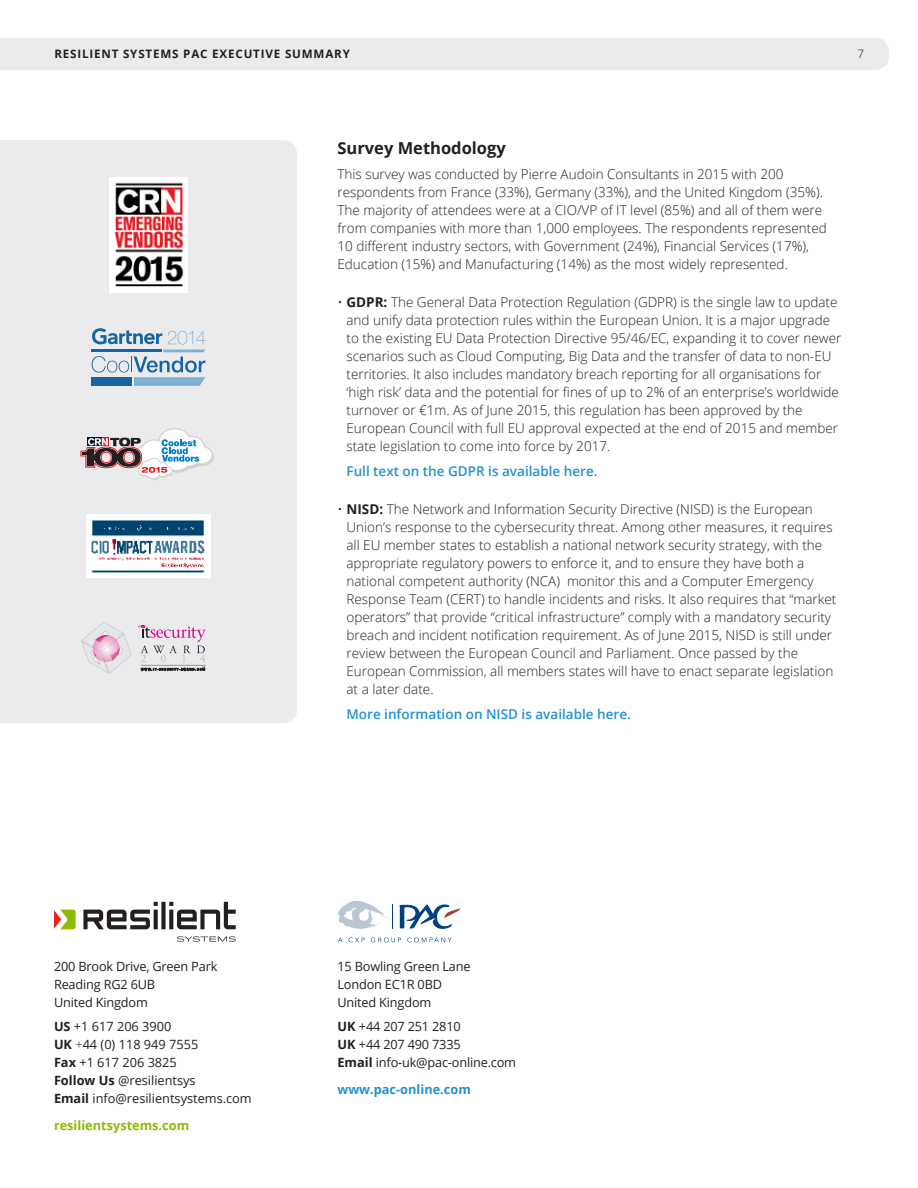
<style>
.page{position:relative;width:918px;height:1188px;background:#fff}
.page>*{position:absolute;margin:0;border:0;box-sizing:border-box;transform-origin:0 0}
.B_black{font:700 16.5px "Open Sans";color:#231f20}
.Body_Copy{font:300 13.5px/18px "Open Sans";color:#231f20}
.Body_Copy-2{font:600 13.5px "Open Sans";color:#2291d0}
.Body_Copy-3{font:12.75px/18px "Open Sans";letter-spacing:-.015em;color:#231f20}
.intro_text{font:700 12.75px "Open Sans";color:#8dbb00}
.intro_text-2{font:700 12.75px "Open Sans";color:#2291d0}
.t1{font:700 11.7px "Open Sans";letter-spacing:.07em;color:#231f20}
.t2{font:300 11.7px "Open Sans";color:#231f20}
.s1{font-weight:700}
.s2{font-weight:300}
</style>
<div class="page">
<div style="left:0;top:140px;width:297px;height:583px;background:#ebebed"></div>
<svg style="left:79px;top:428px;width:135px;height:52px"></svg>
<img style="left:86px;top:515px;width:125px;height:63px">
<div style="left:91px;top:377px;width:41px;height:9px;background:#1565a5"></div>
<hr style="left:91px;top:350px;width:71px;height:2px;background:#1565a5">
<svg style="left:92px;top:328px;width:114px;height:58px;background:#abc4d8"></svg>
<svg style="left:81px;top:622px;width:51px;height:52px;background:#e6d9e2"></svg>
<hr style="left:141px;top:665px;width:65px;height:1px;background:#939598">
<svg style="left:141px;top:668px;width:64px;height:3px"></svg>
<svg style="left:138px;top:625px;width:68px;height:37px;background:#ded0db"></svg>
<img style="left:109px;top:178px;width:79px;height:115px">
<svg style="left:54px;top:910px;width:22px;height:19px"></svg>
<div style="left:161px;top:902px;width:5px;height:27px;background:#231f20"></div>
<svg style="left:83px;top:902px;width:75px;height:27px"></svg>
<svg style="left:169px;top:902px;width:67px;height:27px"></svg>
<svg style="left:177px;top:936px;width:59px;height:6px"></svg>
<div style="left:0;top:38px;width:889px;height:32px;background:#ebebed"></div>
<svg style="left:399px;top:904px;width:61px;height:25px"></svg>
<svg style="left:338px;top:938px;width:5px;height:4px"></svg>
<svg style="left:349px;top:937px;width:16px;height:5px"></svg>
<svg style="left:371px;top:937px;width:30px;height:5px"></svg>
<svg style="left:407px;top:937px;width:45px;height:5px"></svg>
<svg style="left:338px;top:901px;width:55px;height:28px"></svg>
<p class="t1" style="left:54px;top:45px;width:297px">RESILIENT SYSTEMS PAC EXECUTIVE SUMMARY</p>
<p class="t2" style="left:857px;top:46px;width:8px">7</p>
<p class="B_black" style="left:338px;top:137px;width:170px">Survey Methodology</p>
<p class="Body_Copy" style="left:338px;top:165px;width:491px">This survey was conducted by Pierre Audoin Consultants in 2015 with 200 respondents from France (33%), Germany (33%), and the United Kingdom (35%).<br>The majority of attendees were at a CIO/VP of IT level (85%) and all of them were from companies with more than 1,000 employees. The respondents represented 10 different industry sectors, with Government (24%), Financial Services (17%), Education (15%) and Manufacturing (14%) as the most widely represented.</p>
<p class="Body_Copy" style="left:346px;top:293px;width:496px;text-indent:-9px">• <span class="s1">GDPR:</span> The General Data Protection Regulation (GDPR) is the single law to update and unify data protection rules within the European Union. It is a major upgrade to the existing EU Data Protection Directive 95/46/EC, expanding it to cover newer scenarios such as Cloud Computing, Big Data and the transfer of data to non-EU territories. It also includes mandatory breach reporting for all organisations for ‘high risk’ data and the potential for fines of up to 2% of an enterprise’s worldwide turnover or €1m. As of June 2015, this regulation has been approved by the European Council with full EU approval expected at the end of 2015 and member state legislation to come into force by 2017.</p>
<p class="Body_Copy-2" style="left:347px;top:462px;width:252px">Full text on the GDPR is available here.</p>
<p class="Body_Copy" style="left:346px;top:500px;width:491px;text-indent:-9px">• <span class="s1">NISD:</span> The Network and Information Security Directive (NISD) is the European Union’s response to the cybersecurity threat. Among other measures, it requires all EU member states to establish a national network security strategy, with the appropriate regulatory powers to enforce it, and to ensure they have both a national competent authority (NCA) monitor this and a Computer Emergency Response Team (CERT) to handle incidents and risks. It also requires that “market operators” that provide “critical infrastructure” comply with a mandatory security breach and incident notification requirement. As of June 2015, NISD is still under review between the European Council and Parliament. Once passed by the European Commission, all members states will have to enact separate legislation at a later date.</p>
<p class="Body_Copy-2" style="left:346px;top:705px;width:286px">More information on NISD is available here.</p>
<p class="Body_Copy-3" style="left:54px;top:957px;width:165px">200 Brook Drive, Green Park<br>Reading RG2 6UB<br>United Kingdom</p>
<p class="Body_Copy-3" style="left:54px;top:1017px;width:119px"><span class="s1">US</span> +1 617 206 3900</p>
<p class="Body_Copy-3" style="left:54px;top:1035px;width:146px"><span class="s1">UK</span> <span class="s2">+</span>44 (0) 118 949 7555</p>
<p class="Body_Copy-3" style="left:54px;top:1053px;width:124px"><span class="s1">Fax</span> +1 617 206 3825</p>
<p class="Body_Copy-3" style="left:54px;top:1071px;width:143px"><span class="s1">Follow Us</span> @resilientsys</p>
<p class="Body_Copy-3" style="left:54px;top:1089px;width:199px"><span class="s1">Email</span> info@resilientsystems.com</p>
<p class="intro_text" style="left:54px;top:1116px;width:137px">resilientsystems.com</p>
<p class="Body_Copy-3" style="left:338px;top:957px;width:135px">15 Bowling Green Lane<br>London EC1R 0BD<br>United Kingdom</p>
<p class="Body_Copy-3" style="left:338px;top:1017px;width:180px"><span class="s1">UK</span> +44 207 251 2810<br><span class="s1">UK</span> +44 207 490 7335<br><span class="s1">Email</span> info-uk@pac-online.com</p>
<p class="intro_text-2" style="left:338px;top:1080px;width:135px">www.pac-online.com</p>
</div>
